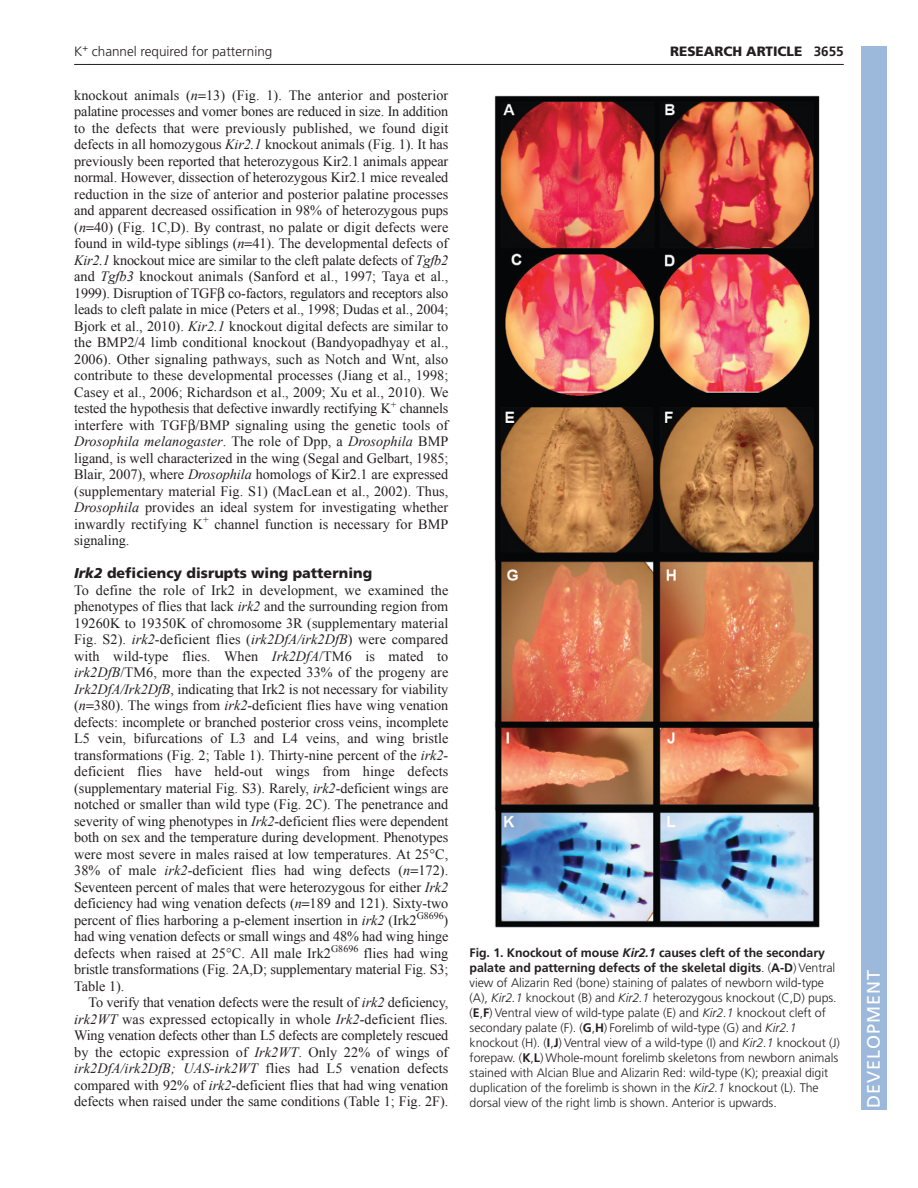
<style>
.page{position:relative;width:918px;height:1188px;background:#fff}
.page>*{position:absolute;margin:0;border:0;box-sizing:border-box;transform-origin:0 0}
.t1{font:18px "Frutiger LT Std";letter-spacing:.055em;color:#fff}
.t2{font:14.25px/16.5px "Times New Roman";letter-spacing:-.005em;color:#231f20;text-align:justify}
.t3{font:900 14.25px "Frutiger LT Std";color:#231f20}
.t4{font:300 13.5px "Frutiger";color:#231f20}
.t5{font:900 13.5px "Frutiger LT Std";color:#231f20}
.t6{font:300 12.3px/15px "Frutiger";letter-spacing:-.005em;color:#231f20}
.s1{font-weight:700}
.s2{font-style:italic}
.s3{font-weight:700;font-style:italic}
</style>
<div class="page">
<hr style="left:74px;top:64px;width:770px;height:1px;background:#231f20">
<img style="left:494px;top:95px;width:326px;height:833px">
<div style="left:861px;top:46px;width:25px;height:1064px;background:#9cb9db"></div>
<p class="t4" style="left:74px;top:46px;width:200px">K<sup>+</sup> channel required for patterning</p>
<p class="t5" style="left:670px;top:46px;width:175px">RESEARCH ARTICLE <span class="s1">3655</span></p>
<p class="t2" style="left:74px;top:87px;width:376px">knockout animals (<span class="s2">n</span> 13) (Fig. 1). The anterior and posterior palatine processes and vomer bones are reduced in size. In addition to the defects that were previously published, we found digit defects in all homozygous <span class="s2">Kir2.1</span> knockout animals (Fig. 1). It has previously been reported that heterozygous Kir2.1 animals appear normal. However, dissection of heterozygous Kir2.1 mice revealed reduction in the size of anterior and posterior palatine processes and apparent decreased ossification in 98% of heterozygous pups (<span class="s2">n</span> 40) (Fig. 1C,D). By contrast, no palate or digit defects were found in wild-type siblings (<span class="s2">n</span> 41). The developmental defects of <span class="s2">Kir2.1</span> knockout mice are similar to the cleft palate defects of <span class="s2">Tgfb2 </span>and <span class="s2">Tgfb3</span> knockout animals (Sanford et al., 1997; Taya et al., 1999). Disruption of TGF co-factors, regulators and receptors also leads to cleft palate in mice (Peters et al., 1998; Dudas et al., 2004; Bjork et al., 2010). <span class="s2">Kir2.1</span> knockout digital defects are similar to the BMP2/4 limb conditional knockout (Bandyopadhyay et al., 2006). Other signaling pathways, such as Notch and Wnt, also contribute to these developmental processes (Jiang et al., 1998; Casey et al., 2006; Richardson et al., 2009; Xu et al., 2010). We tested the hypothesis that defective inwardly rectifying K<sup>+</sup> channels interfere with TGF /BMP signaling using the genetic tools of <span class="s2">Drosophila melanogaster</span>. The role of Dpp, a <span class="s2">Drosophila</span> BMP ligand, is well characterized in the wing (Segal and Gelbart, 1985; Blair, 2007), where <span class="s2">Drosophila</span> homologs of Kir2.1 are expressed (supplementary material Fig. S1) (MacLean et al., 2002). Thus, <span class="s2">Drosophila</span> provides an ideal system for investigating whether inwardly rectifying K<sup>+</sup> channel function is necessary for BMP signaling.</p>
<p class="t3" style="left:74px;top:568px;width:300px"><span class="s2">Irk2</span> deficiency disrupts wing patterning</p>
<p class="t2" style="left:74px;top:582px;width:376px">To define the role of Irk2 in development, we examined the phenotypes of flies that lack <span class="s2">irk2</span> and the surrounding region from 19260K to 19350K of chromosome 3R (supplementary material Fig. S2). <span class="s2">irk2</span>-deficient flies (<span class="s2">irk2DfA/irk2DfB</span>) were compared with wild-type flies. When <span class="s2">Irk2DfA</span>/TM6 is mated to <span class="s2">irk2DfB</span>/TM6, more than the expected 33% of the progeny are <span class="s2">Irk2DfA/Irk2DfB</span>, indicating that Irk2 is not necessary for viability (<span class="s2">n</span> 380). The wings from <span class="s2">irk2</span>-deficient flies have wing venation defects: incomplete or branched posterior cross veins, incomplete L5 vein, bifurcations of L3 and L4 veins, and wing bristle transformations (Fig. 2; Table 1). Thirty-nine percent of the <span class="s2">irk2</span>- deficient flies have held-out wings from hinge defects (supplementary material Fig. S3). Rarely, <span class="s2">irk2</span>-deficient wings are notched or smaller than wild type (Fig. 2C). The penetrance and severity of wing phenotypes in <span class="s2">Irk2</span>-deficient flies were dependent both on sex and the temperature during development. Phenotypes were most severe in males raised at low temperatures. At 25°C, 38% of male <span class="s2">irk2</span>-deficient flies had wing defects (<span class="s2">n</span> 172).<br>Seventeen percent of males that were heterozygous for either <span class="s2">Irk2 </span>deficiency had wing venation defects (<span class="s2">n</span> 189 and 121). Sixty-two percent of flies harboring a p-element insertion in <span class="s2">irk2</span> (Irk2<sup>G8696</sup>) had wing venation defects or small wings and 48% had wing hinge defects when raised at 25°C. All male Irk2<sup>G8696</sup> flies had wing bristle transformations (Fig. 2A,D; supplementary material Fig. S3; Table 1).</p>
<p class="t2" style="left:74px;top:994px;width:376px;text-indent:14px">To verify that venation defects were the result of <span class="s2">irk2</span> deficiency, <span class="s2">irk2WT</span> was expressed ectopically in whole <span class="s2">Irk2</span>-deficient flies<span class="s2">.<br></span>Wing venation defects other than L5 defects are completely rescued by the ectopic expression of <span class="s2">Irk2WT</span>. Only 22% of wings of <span class="s2">irk2DfA/irk2DfB; UAS-irk2WT</span> flies had L5 venation defects compared with 92% of <span class="s2">irk2</span>-deficient flies that had wing venation defects when raised under the same conditions (Table 1; Fig. 2F).</p>
<p class="t6" style="left:470px;top:946px;width:372px"><span class="s1">Fig. 1. Knockout of mouse</span> <span class="s3">Kir2.1</span> <span class="s1">causes cleft of the secondary palate and patterning defects of the skeletal digits</span>. (<span class="s1">A-D</span>) Ventral view of Alizarin Red (bone) staining of palates of newborn wild-type (A), <span class="s2">Kir2.1</span> knockout (B) and <span class="s2">Kir2.1</span> heterozygous knockout (C,D) pups. (<span class="s1">E</span>,<span class="s1">F</span>) Ventral view of wild-type palate (E) and <span class="s2">Kir2.1</span> knockout cleft of secondary palate (F). (<span class="s1">G</span>,<span class="s1">H</span>) Forelimb of wild-type (G) and <span class="s2">Kir2.1 </span>knockout (H). (<span class="s1">I</span>,<span class="s1">J</span>) Ventral view of a wild-type (I) and <span class="s2">Kir2.1</span> knockout (J) forepaw. (<span class="s1">K</span>,<span class="s1">L</span>) Whole-mount forelimb skeletons from newborn animals stained with Alcian Blue and Alizarin Red: wild-type (K); preaxial digit duplication of the forelimb is shown in the <span class="s2">Kir2.1</span> knockout (L). The dorsal view of the right limb is shown. Anterior is upwards.</p>
<p class="t1" style="left:863px;top:1108px;width:140px;rotate:-90deg">DEVELOPMENT</p>
</div>
